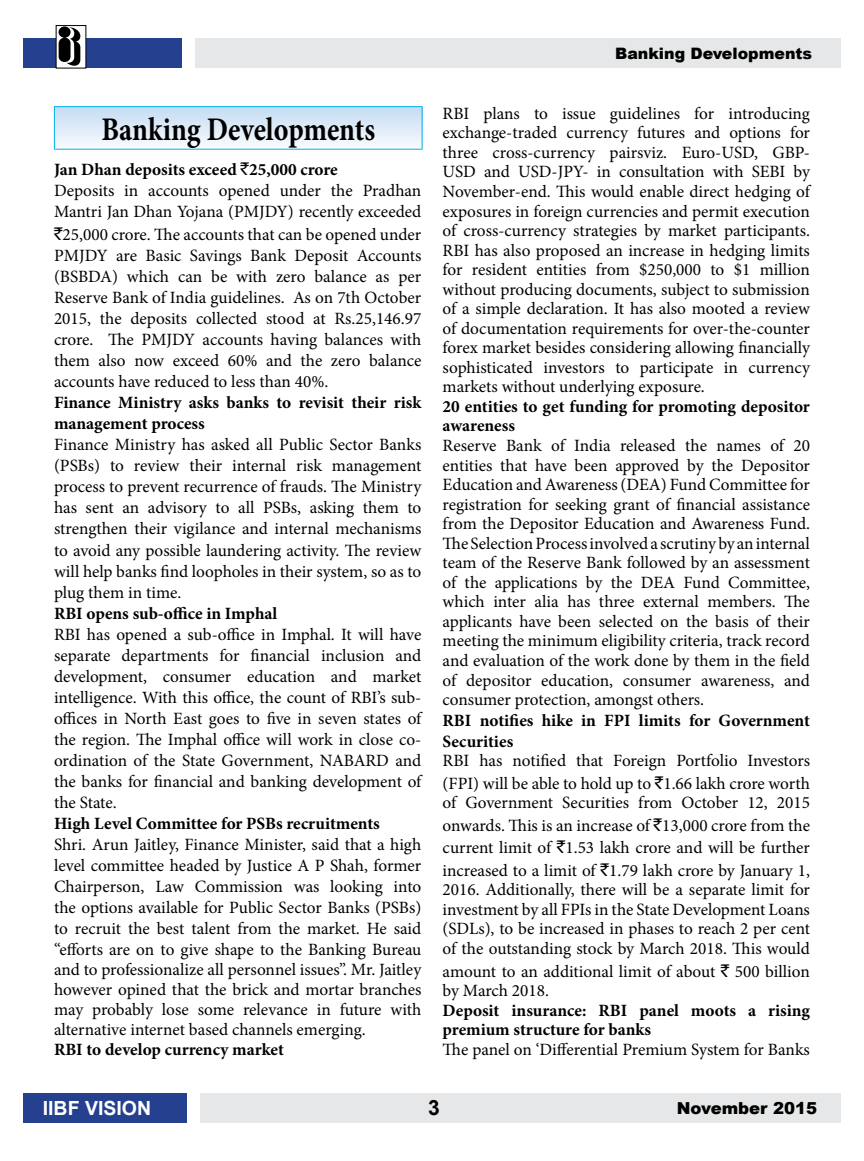
<style>
.page{position:relative;width:864px;height:1161px;background:#fff}
.page>*{position:absolute;margin:0;border:0;box-sizing:border-box;transform-origin:0 0}
.t1{font:700 33px "Minion Pro";color:#000;scale:.85 1}
.t2{font:700 21px "Arial";color:#000}
.t3{font:700 19.5px "Arial";color:#fff}
.t4{font:17.25px/19.5px "Minion Pro";color:#000;text-align:justify}
.t5{font:700 17.25px/19.5px "Minion Pro";color:#000}
.t6{font:900 16.5px "Arial";color:#000}
.t7{font:900 15.75px "Arial";color:#000}
.s1{font-weight:700}
.s2{font-family:"Rupee Foradian"}
</style>
<div class="page">
<div style="left:195px;top:38px;width:646px;height:30px;background:#e6e7e8"></div>
<div style="left:23px;top:38px;width:159px;height:30px;background:#25408f"></div>
<div style="left:200px;top:1093px;width:641px;height:30px;background:#e6e7e8"></div>
<div style="left:23px;top:1093px;width:164px;height:30px;background:#25408f"></div>
<svg style="left:58px;top:30px;width:26px;height:36px"></svg>
<svg style="left:59px;top:27px;width:24px;height:39px"></svg>
<div style="left:54px;top:107px;width:368px;height:42px;background:linear-gradient(to bottom,#c3dcf3,#f9fbfe)"></div>
<hr style="left:54px;top:106px;width:368px;height:1px;background:#00aeef">
<hr style="left:54px;top:107px;width:1px;height:42px;background:#00aeef">
<hr style="left:422px;top:107px;width:1px;height:42px;background:#00aeef">
<hr style="left:54px;top:149px;width:368px;height:1px;background:#00aeef">
<h1 class="t1" style="left:101px;top:106px;width:324px">Banking Developments</h1>
<p class="t4" style="left:54px;top:159px;width:369px;line-height:21px;text-align:left"><span class="s1">Jan Dhan deposits exceed</span> <span class="s2">`</span><span class="s1">25,000 crore<br></span>Deposits in accounts opened under the Pradhan<br>Mantri Jan Dhan Yojana (PMJDY) recently exceeded</p>
<p class="t4" style="left:54px;top:224px;width:369px;line-height:21px"><span class="s2">`</span>25,000 crore. The accounts that can be opened under PMJDY are Basic Savings Bank Deposit Accounts (BSBDA) which can be with zero balance as per Reserve Bank of India guidelines. As on 7th October 2015, the deposits collected stood at Rs.25,146.97 crore. The PMJDY accounts having balances with them also now exceed 60% and the zero balance accounts have reduced to less than 40%.</p>
<p class="t5" style="left:54px;top:392px;width:369px;line-height:21px">Finance Ministry asks banks to revisit their risk management process</p>
<p class="t4" style="left:54px;top:434px;width:369px;line-height:21px">Finance Ministry has asked all Public Sector Banks (PSBs) to review their internal risk management process to prevent recurrence of frauds. The Ministry has sent an advisory to all PSBs, asking them to strengthen their vigilance and internal mechanisms to avoid any possible laundering activity. The review will help banks find loopholes in their system, so as to plug them in time.</p>
<p class="t5" style="left:54px;top:603px;width:225px">RBI opens sub-office in Imphal</p>
<p class="t4" style="left:54px;top:624px;width:369px;line-height:21px">RBI has opened a sub-office in Imphal. It will have separate departments for financial inclusion and development, consumer education and market intelligence. With this office, the count of RBI’s sub&shy;offices in North East goes to five in seven states of the region. The Imphal office will work in close co&shy;ordination of the State Government, NABARD and the banks for financial and banking development of the State.</p>
<p class="t5" style="left:54px;top:814px;width:327px">High Level Committee for PSBs recruitments</p>
<p class="t4" style="left:54px;top:834px;width:369px;line-height:20.5px">Shri. Arun Jaitley, Finance Minister, said that a high level committee headed by Justice A P Shah, former Chairperson, Law Commission was looking into the options available for Public Sector Banks (PSBs) to recruit the best talent from the market. He said “efforts are on to give shape to the Banking Bureau and to professionalize all personnel issues”. Mr. Jaitley however opined that the brick and mortar branches may probably lose some relevance in future with alternative internet based channels emerging.</p>
<p class="t5" style="left:54px;top:1039px;width:232px">RBI to develop currency market</p>
<p class="t7" style="left:615px;top:42px;width:198px">Banking Developments</p>
<p class="t4" style="left:443px;top:104px;width:369px">RBI plans to issue guidelines for introducing exchange-traded currency futures and options for three cross-currency pairsviz. Euro-USD, GBP-USD and USD-JPY- in consultation with SEBI by November-end. This would enable direct hedging of exposures in foreign currencies and permit execution of cross-currency strategies by market participants.<br>RBI has also proposed an increase in hedging limits for resident entities from $250,000 to $1 million without producing documents, subject to submission of a simple declaration. It has also mooted a review of documentation requirements for over-the-counter forex market besides considering allowing financially sophisticated investors to participate in currency markets without underlying exposure.</p>
<p class="t5" style="left:443px;top:396px;width:369px">20 entities to get funding for promoting depositor awareness</p>
<p class="t4" style="left:443px;top:436px;width:369px">Reserve Bank of India released the names of 20 entities that have been approved by the Depositor Education and Awareness (DEA) Fund Committee for registration for seeking grant of financial assistance from the Depositor Education and Awareness Fund.<br>The Selection Process involved a scrutiny by an internal team of the Reserve Bank followed by an assessment of the applications by the DEA Fund Committee, which inter alia has three external members. The applicants have been selected on the basis of their meeting the minimum eligibility criteria, track record and evaluation of the work done by them in the field of depositor education, consumer awareness, and consumer protection, amongst others.</p>
<p class="t5" style="left:443px;top:710px;width:369px;line-height:20.7px">RBI notifies hike in FPI limits for Government<br>Securities</p>
<p class="t4" style="left:443px;top:749px;width:369px;line-height:22.5px">RBI has notified that Foreign Portfolio Investors (FPI) will be able to hold up to <span class="s2">`</span>1.66 lakh crore worth</p>
<p class="t4" style="left:443px;top:792px;width:369px;line-height:22.5px">of Government Securities from October 12, 2015 onwards. This is an increase of <span class="s2">`</span>13,000 crore from the current limit of <span class="s2">`</span>1.53 lakh crore and will be further increased to a limit of <span class="s2">`</span>1.79 lakh crore by January 1,</p>
<p class="t4" style="left:443px;top:880px;width:369px">2016. Additionally, there will be a separate limit for investment by all FPIs in the State Development Loans (SDLs), to be increased in phases to reach 2 per cent of the outstanding stock by March 2018. This would</p>
<p class="t4" style="left:443px;top:961px;width:369px">amount to an additional limit of about <span class="s2">`</span> 500 billion by March 2018.</p>
<p class="t5" style="left:443px;top:1000px;width:369px">Deposit insurance: RBI panel moots a rising premium structure for banks</p>
<p class="t4" style="left:443px;top:1040px;width:369px">The panel on ‘Differential Premium System for Banks</p>
<p class="t3" style="left:43px;top:1095px;width:110px">IIBF VISION</p>
<p class="t2" style="left:428px;top:1094px;width:13px">3</p>
<p class="t6" style="left:677px;top:1096px;width:142px">November 2015</p>
</div>
